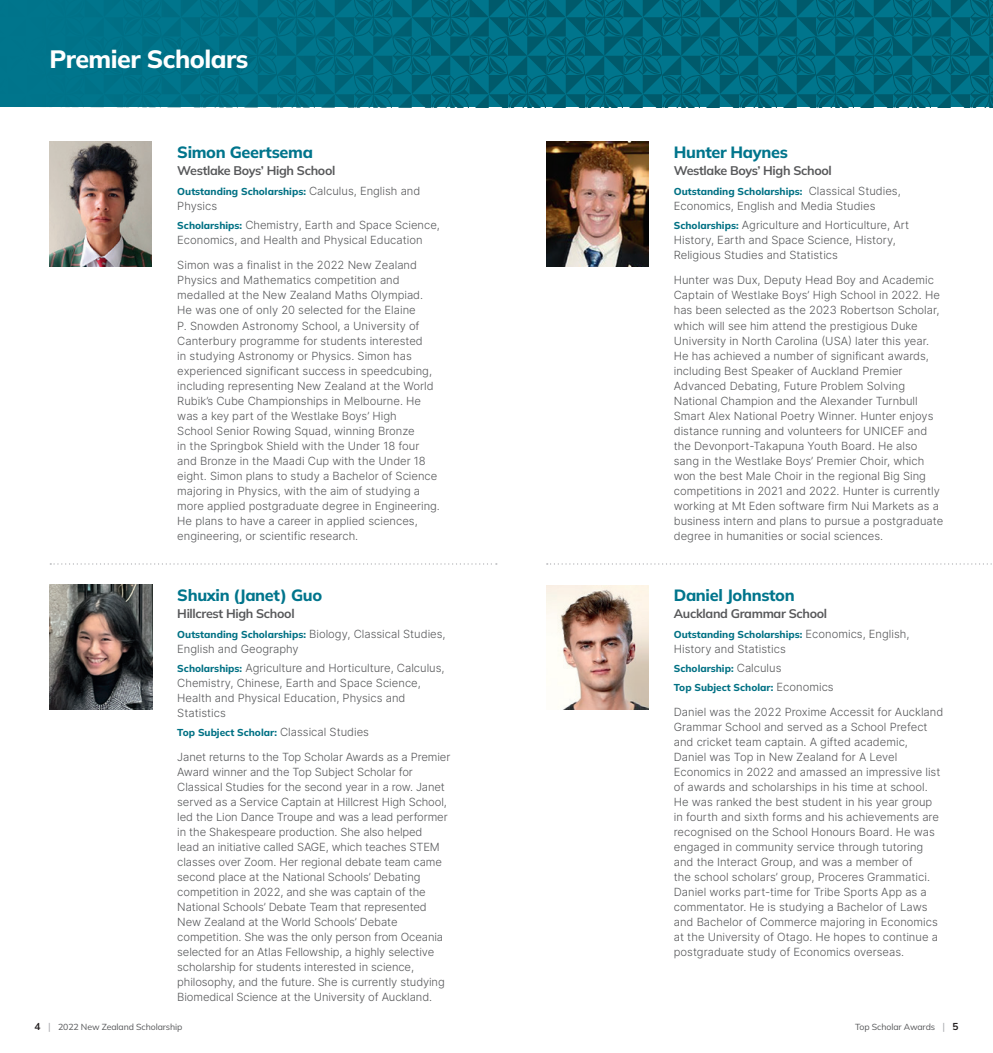
<style>
.page{position:relative;width:993px;height:1053px;background:#fff}
.page>*{position:absolute;margin:0;border:0;box-sizing:border-box;transform-origin:0 0}
.t1{font:800 25px "Mulish";letter-spacing:-.02em;color:#fff}
.t2{font:800 16.25px "Mulish";letter-spacing:-.02em;color:#00758c}
.t3{font:700 12.5px "Mulish";letter-spacing:-.025em;color:#57585a}
.t4{font:300 11.25px/15px "Inter";color:#57585a}
.t5{font:800 10px/18.5px "Mulish";color:#007184}
.t6{font:8.75px "Mulish";letter-spacing:-.01em;color:#57585a}
.s1{font-family:"Inter";font-weight:300;font-size:11.25px;color:#57585a}
.s2{font-family:"Mulish";font-weight:800;font-size:10px;color:#007184}
.s3{font-weight:700;font-size:10px;color:#231f20}
.s4{font-size:10px;color:#a8a9ad}
</style>
<div class="page">
<svg style="left:0;top:0;width:992px;height:107px;background:#006b80"></svg>
<svg style="left:50px;top:563px;width:446px;height:1px"></svg>
<svg style="left:546px;top:563px;width:446px;height:1px"></svg>
<img style="left:50px;top:142px;width:101px;height:125px">
<img style="left:546px;top:142px;width:102px;height:125px">
<img style="left:546px;top:585px;width:102px;height:125px">
<img style="left:50px;top:585px;width:102px;height:125px">
<h1 class="t1" style="left:50px;top:42px;width:200px">Premier Scholars</h1>
<h2 class="t2" style="left:177px;top:141px;width:137px">Simon Geertsema</h2>
<p class="t3" style="left:177px;top:162px;width:159px">Westlake Boys’ High School</p>
<p class="t5" style="left:177px;top:182px;width:244px">Outstanding Scholarships: <span class="s1">Calculus, English and</span></p>
<p class="t4" style="left:177px;top:197px;width:264px;line-height:18.5px">Physics<br><span class="s2">Scholarships:</span> Chemistry, Earth and Space Science,</p>
<p class="t4" style="left:177px;top:232px;width:247px">Economics, and Health and Physical Education</p>
<p class="t4" style="left:177px;top:257px;width:264px">Simon was a finalist in the 2022 New Zealand Physics and Mathematics competition and medalled at the New Zealand Maths Olympiad.<br>He was one of only 20 selected for the Elaine<br>P. Snowden Astronomy School, a University of Canterbury programme for students interested<br>in studying Astronomy or Physics. Simon has experienced significant success in speedcubing, including representing New Zealand at the World Rubik’s Cube Championships in Melbourne. He was a key part of the Westlake Boys’ High<br>School Senior Rowing Squad, winning Bronze<br>in the Springbok Shield with the Under 18 four and Bronze in the Maadi Cup with the Under 18 eight. Simon plans to study a Bachelor of Science majoring in Physics, with the aim of studying a more applied postgraduate degree in Engineering.<br>He plans to have a career in applied sciences, engineering, or scientific research.</p>
<h2 class="t2" style="left:177px;top:584px;width:146px">Shuxin (Janet) Guo</h2>
<p class="t3" style="left:177px;top:605px;width:119px">Hillcrest High School</p>
<p class="t4" style="left:177px;top:626px;width:270px"><span class="s2">Outstanding Scholarships:</span> Biology, Classical Studies,<br>English and Geography</p>
<p class="t4" style="left:177px;top:660px;width:269px"><span class="s2">Scholarships:</span> Agriculture and Horticulture, Calculus, Chemistry, Chinese, Earth and Space Science, Health and Physical Education, Physics and Statistics</p>
<p class="t5" style="left:177px;top:722px;width:193px">Top Subject Scholar: <span class="s1">Classical Studies</span></p>
<p class="t4" style="left:177px;top:749px;width:274px">Janet returns to the Top Scholar Awards as a Premier Award winner and the Top Subject Scholar for Classical Studies for the second year in a row. Janet served as a Service Captain at Hillcrest High School, led the Lion Dance Troupe and was a lead performer in the Shakespeare production. She also helped<br>lead an initiative called SAGE, which teaches STEM classes over Zoom. Her regional debate team came second place at the National Schools’ Debating competition in 2022, and she was captain of the National Schools’ Debate Team that represented New Zealand at the World Schools’ Debate competition. She was the only person from Oceania selected for an Atlas Fellowship, a highly selective scholarship for students interested in science, philosophy, and the future. She is currently studying Biomedical Science at the University of Auckland.</p>
<h2 class="t2" style="left:673px;top:141px;width:116px">Hunter Haynes</h2>
<p class="t3" style="left:673px;top:162px;width:159px">Westlake Boys’ High School</p>
<p class="t5" style="left:673px;top:182px;width:228px">Outstanding Scholarships: <span class="s1">Classical Studies,</span></p>
<p class="t4" style="left:673px;top:197px;width:237px;line-height:18.5px">Economics, English and Media Studies<br><span class="s2">Scholarships:</span> Agriculture and Horticulture, Art</p>
<p class="t4" style="left:673px;top:232px;width:223px">History, Earth and Space Science, History,<br>Religious Studies and Statistics</p>
<p class="t4" style="left:673px;top:272px;width:271px">Hunter was Dux, Deputy Head Boy and Academic Captain of Westlake Boys’ High School in 2022. He has been selected as the 2023 Robertson Scholar, which will see him attend the prestigious Duke University in North Carolina (USA) later this year.<br>He has achieved a number of significant awards, including Best Speaker of Auckland Premier Advanced Debating, Future Problem Solving National Champion and the Alexander Turnbull Smart Alex National Poetry Winner. Hunter enjoys distance running and volunteers for UNICEF and the Devonport-Takapuna Youth Board. He also sang in the Westlake Boys’ Premier Choir, which won the best Male Choir in the regional Big Sing competitions in 2021 and 2022. Hunter is currently working at Mt Eden software firm Nui Markets as a business intern and plans to pursue a postgraduate degree in humanities or social sciences.</p>
<h2 class="t2" style="left:673px;top:584px;width:122px">Daniel Johnston</h2>
<p class="t3" style="left:673px;top:605px;width:155px">Auckland Grammar School</p>
<p class="t5" style="left:673px;top:625px;width:237px">Outstanding Scholarships: <span class="s1">Economics, English,</span></p>
<p class="t4" style="left:673px;top:641px;width:114px">History and Statistics</p>
<p class="t5" style="left:673px;top:659px;width:161px">Scholarship: <span class="s1">Calculus<br></span>Top Subject Scholar: <span class="s1">Economics</span></p>
<p class="t4" style="left:673px;top:704px;width:271px">Daniel was the 2022 Proxime Accessit for Auckland Grammar School and served as a School Prefect and cricket team captain. A gifted academic, Daniel was Top in New Zealand for A Level Economics in 2022 and amassed an impressive list of awards and scholarships in his time at school.<br>He was ranked the best student in his year group in fourth and sixth forms and his achievements are recognised on the School Honours Board. He was engaged in community service through tutoring and the Interact Group, and was a member of<br>the school scholars’ group, Proceres Grammatici.<br>Daniel works part-time for Tribe Sports App as a commentator. He is studying a Bachelor of Laws and Bachelor of Commerce majoring in Economics at the University of Otago. He hopes to continue a postgraduate study of Economics overseas.</p>
<p class="t6" style="left:35px;top:1021px;width:149px"><span class="s3">4</span> <span class="s4">|</span> 2022 New Zealand Scholarship</p>
<p class="t6" style="left:854px;top:1021px;width:105px">Top Scholar Awards <span class="s4">|</span> <span class="s3">5</span></p>
</div>
